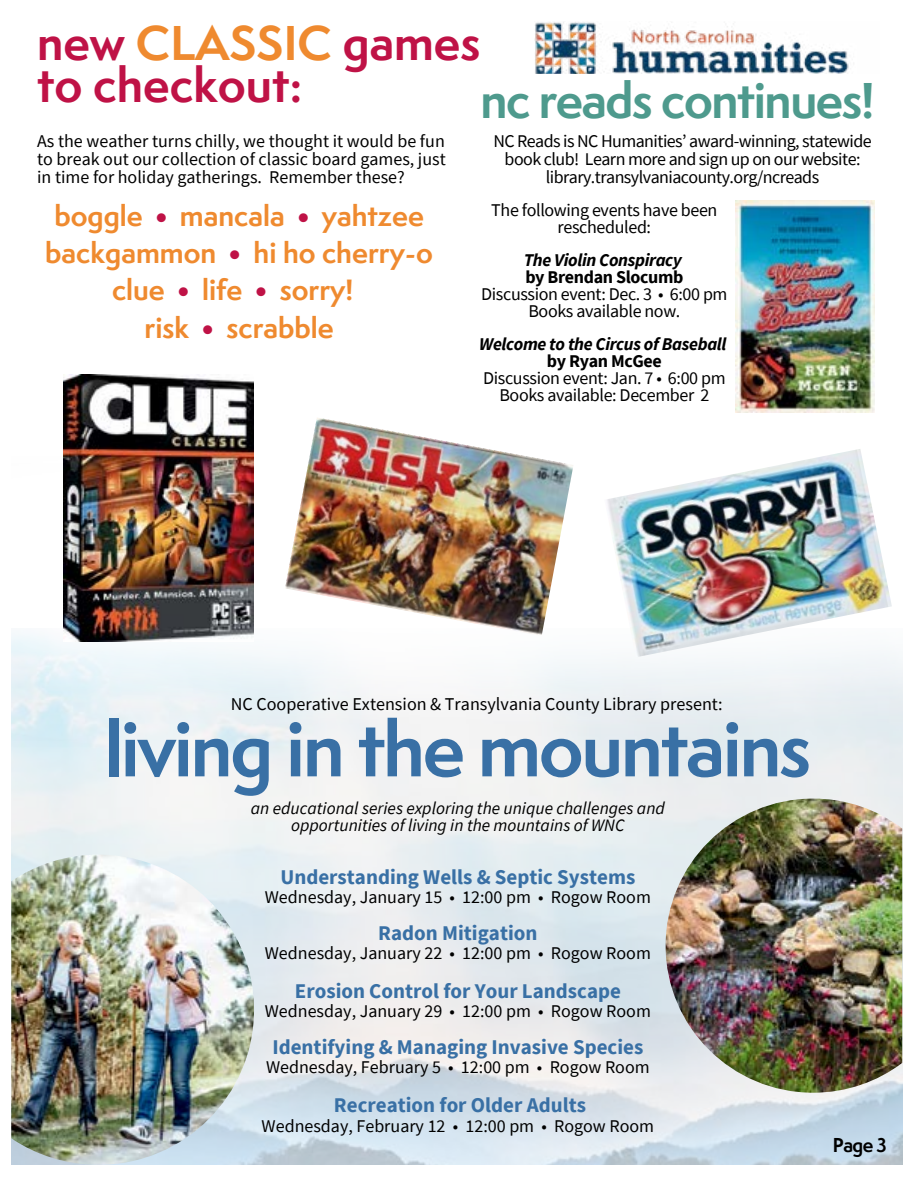
<style>
.page{position:relative;width:918px;height:1188px;background:#fff}
.page>*{position:absolute;margin:0;border:0;box-sizing:border-box;transform-origin:0 0}
.t1{font:700 71.4px "Semplicita Pro";letter-spacing:-.03em;color:#3970a5}
.t2{font:700 46.2px "Semplicita Pro";letter-spacing:-.03em;color:#4e9a8d}
.t3{font:700 44.85px/42.6px "Semplicita Pro";color:#bf1246}
.t4{font:700 27px/37.3px "Semplicita Pro";color:#ef8a2f;text-align:center}
.t5{font:700 20.85px "Source Sans Pro";color:#3970a5}
.t6{font:700 18.6px "Semplicita Pro";color:#000}
.t7{font:18px/18px "Source Sans Pro";color:#000;text-align:justify}
.t8{font:18px/16.8px "Source Sans Pro";letter-spacing:-.02em;color:#000;text-align:center}
.t9{font:italic 700 18px "Source Sans Pro";letter-spacing:-.02em;color:#000}
.t10{font:700 18px "Source Sans Pro";letter-spacing:-.02em;color:#000}
.t11{font:17.85px/18px "Source Sans Pro";letter-spacing:-.03em;color:#000;text-align:center}
.t12{font:italic 17.4px/17px "Source Sans Pro";color:#000;text-align:center}
.s1{color:#ef8a2f}
.s2{color:#bf1246}
</style>
<div class="page">
<img style="left:666px;top:799px;width:236px;height:294px">
<img style="left:11px;top:855px;width:243px;height:310px">
<img style="left:11px;top:628px;width:891px;height:119px">
<img style="left:535px;top:22px;width:314px;height:52px">
<img style="left:735px;top:200px;width:140px;height:212px">
<img style="left:604px;top:449px;width:288px;height:208px">
<img style="left:63px;top:374px;width:191px;height:267px">
<img style="left:285px;top:418px;width:289px;height:218px">
<h3 class="t3" style="left:37px;top:21px;width:445px">new <span class="s1">CLASSIC</span> games to checkout:</h3>
<p class="t7" style="left:37px;top:132px;width:410px">As the weather turns chilly, we thought it would be fun to break out our collection of classic board games, just in time for holiday gatherings. Remember these?</p>
<h3 class="t4" style="left:45px;top:196px;width:389px">boggle <span class="s2">•</span> mancala <span class="s2">•</span> yahtzee backgammon <span class="s2">•</span> hi ho cherry-o clue <span class="s2">•</span> life <span class="s2">•</span> sorry!<br>risk <span class="s2">•</span> scrabble</h3>
<h2 class="t2" style="left:480px;top:66px;width:396px">nc reads continues!</h2>
<p class="t11" style="left:493px;top:132px;width:380px">NC Reads is NC Humanities’ award-winning, statewide book club! Learn more and sign up on our website: library.transylvaniacounty.org/ncreads</p>
<p class="t8" style="left:491px;top:201px;width:228px">The following events have been rescheduled:</p>
<p class="t9" style="left:524px;top:248px;width:160px">The Violin Conspiracy</p>
<p class="t10" style="left:525px;top:265px;width:160px">by Brendan Slocumb</p>
<p class="t8" style="left:481px;top:285px;width:248px">Discussion event: Dec. 3 • 6:00 pm<br>Books available now.</p>
<p class="t9" style="left:479px;top:332px;width:249px">Welcome to the Circus of Baseball</p>
<p class="t10" style="left:547px;top:349px;width:117px">by Ryan McGee</p>
<p class="t8" style="left:483px;top:369px;width:244px">Discussion event: Jan. 7 • 6:00 pm<br>Books available: December 2</p>
<p class="t7" style="left:231px;top:695px;width:493px">NC Cooperative Extension &amp; Transylvania County Library present:</p>
<h1 class="t1" style="left:105px;top:696px;width:708px">living in the mountains</h1>
<p class="t12" style="left:251px;top:800px;width:416px">an educational series exploring the unique challenges and opportunities of living in the mountains of WNC</p>
<p class="t5" style="left:280px;top:863px;width:357px">Understanding Wells &amp; Septic Systems</p>
<p class="t7" style="left:265px;top:888px;width:388px">Wednesday, January 15 • 12:00 pm • Rogow Room</p>
<p class="t5" style="left:378px;top:919px;width:161px">Radon Mitigation</p>
<p class="t7" style="left:265px;top:944px;width:388px">Wednesday, January 22 • 12:00 pm • Rogow Room</p>
<p class="t5" style="left:295px;top:977px;width:328px">Erosion Control for Your Landscape</p>
<p class="t7" style="left:265px;top:1002px;width:388px">Wednesday, January 29 • 12:00 pm • Rogow Room</p>
<p class="t5" style="left:272px;top:1033px;width:372px">Identifying &amp; Managing Invasive Species</p>
<p class="t7" style="left:266px;top:1058px;width:385px">Wednesday, February 5 • 12:00 pm • Rogow Room</p>
<p class="t5" style="left:334px;top:1091px;width:254px">Recreation for Older Adults</p>
<p class="t7" style="left:262px;top:1116px;width:394px">Wednesday, February 12 • 12:00 pm • Rogow Room</p>
<p class="t6" style="left:833px;top:1131px;width:55px">Page 3</p>
</div>
